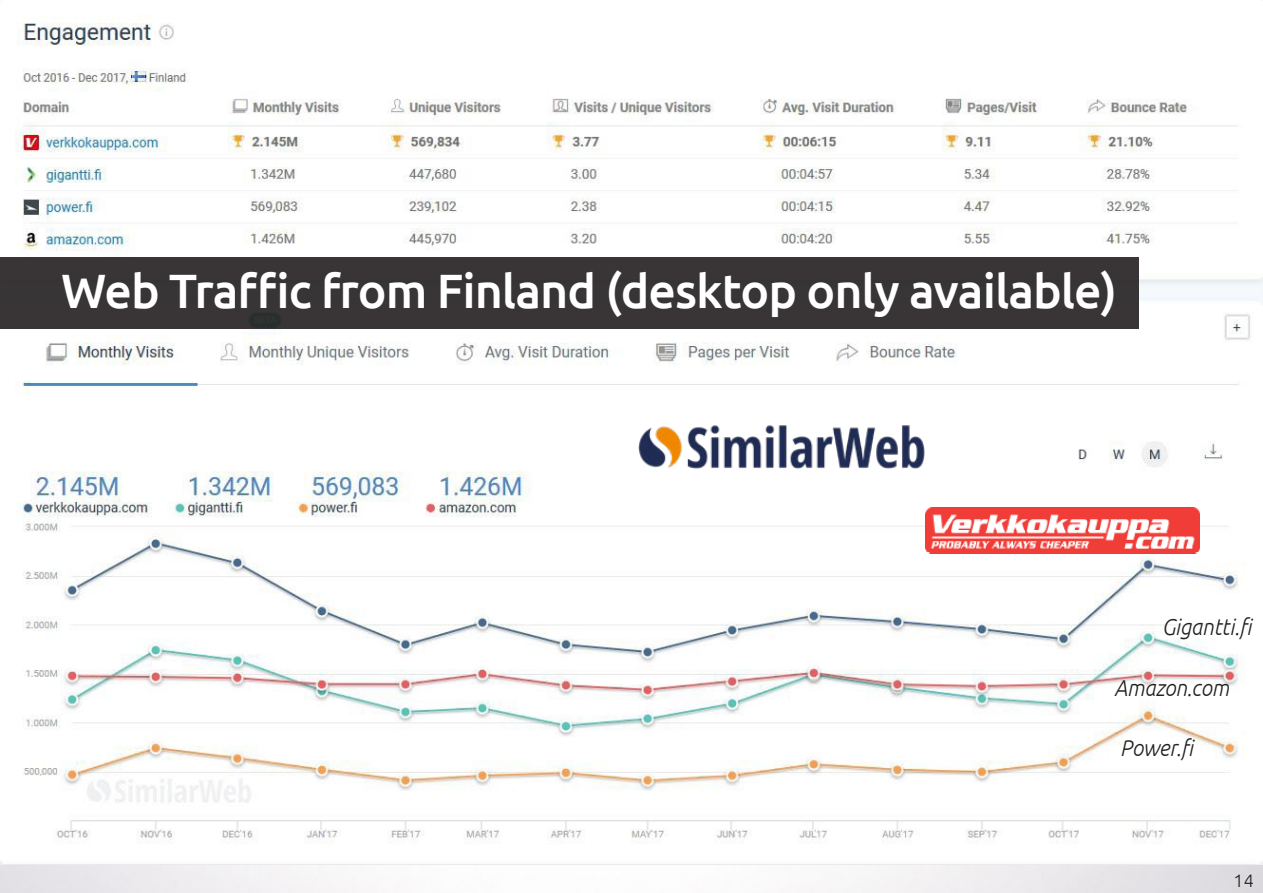
<style>
.page{position:relative;width:1263px;height:893px;background:#fff}
.page>*{position:absolute;margin:0;border:0;box-sizing:border-box;transform-origin:0 0}
.t1{font:500 48.3px "Ubuntu";letter-spacing:-.02em;color:#fff}
.t2{font:italic 300 22.95px "Ubuntu";color:#231f20;scale:.92 1}
.t3{font:300 18px "Ubuntu";color:#231f20}
</style>
<div class="page">
<img style="left:0;top:0;width:1263px;height:864px">
<div style="left:0;top:257px;width:1138px;height:72px;background:#393536"></div>
<img style="left:926px;top:508px;width:273px;height:46px">
<img style="left:597px;top:399px;width:368px;height:95px">
<p class="t1" style="left:61px;top:260px;width:1058px">Web Traffic from Finland (desktop only available)</p>
<p class="t2" style="left:1162px;top:613px;width:101px">Gigantti.fi</p>
<p class="t2" style="left:1114px;top:674px;width:126px">Amazon.com</p>
<p class="t2" style="left:1120px;top:734px;width:83px">Power.fi</p>
<p class="t3" style="left:1233px;top:870px;width:22px">14</p>
</div>
